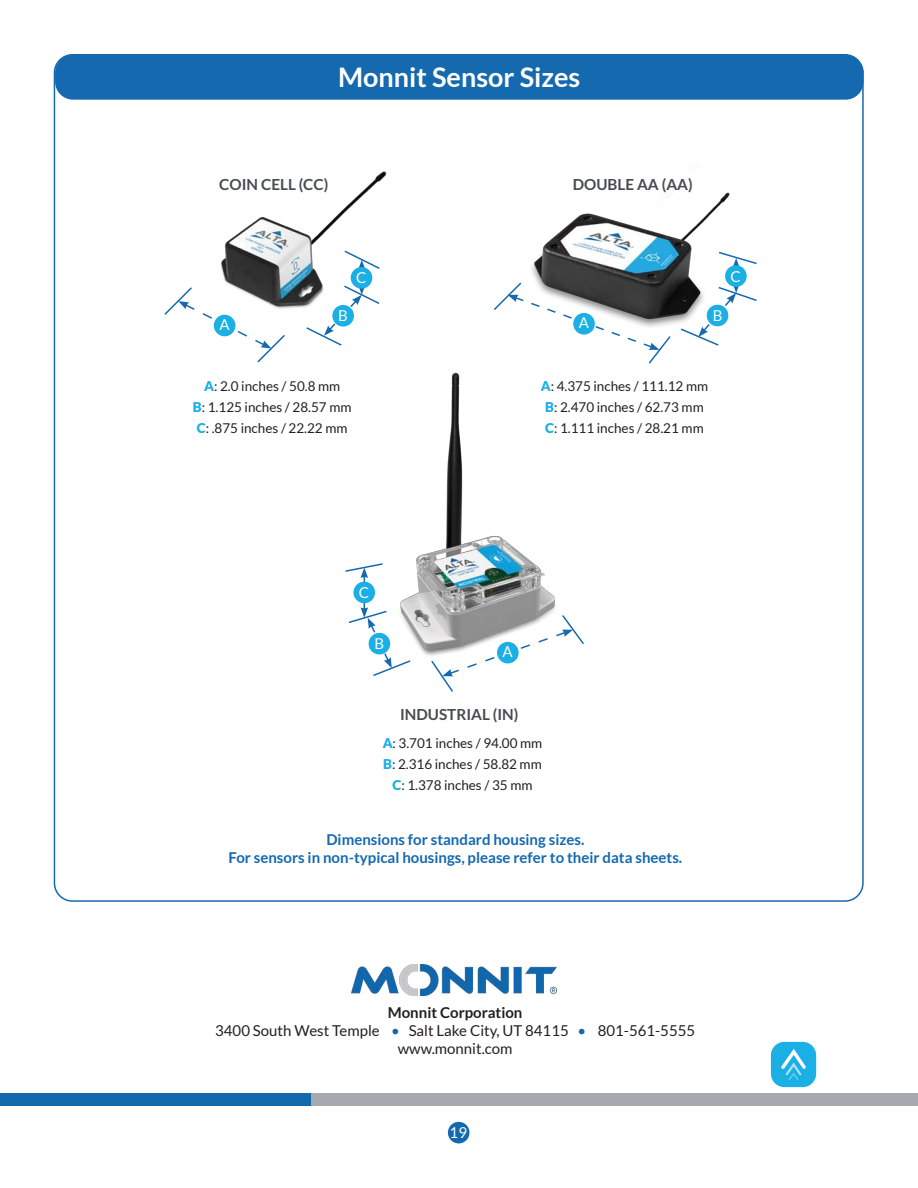
<style>
.page{position:relative;width:918px;height:1188px;background:#fff}
.page>*{position:absolute;margin:0;border:0;box-sizing:border-box;transform-origin:0 0}
.t1{font:700 27px "Lato";color:#fff}
.t2{font:700 15.3px "Lato";color:#484b50}
.t3{font:700 15px "Lato";color:#1469af}
.t4{font:15px "Lato";color:#231f20}
.t5{font:700 15px "Lato";color:#231f20}
.t6{font:15px "Lato";color:#fff}
.t7{font:13.5px "Lato";color:#231f20}
.s1{font-weight:900;color:#1aafe5}
.s2{color:#1468ac}
</style>
<div class="page">
<div style="left:55px;top:55px;width:809px;height:45px;background:#1469af;border-radius:18px"></div>
<div style="left:0;top:1094px;width:918px;height:12px;background:#a6aab0"></div>
<div style="left:0;top:1094px;width:310px;height:12px;background:#1468ac"></div>
<img style="left:352px;top:965px;width:205px;height:31px">
<div style="left:448px;top:1122px;width:21px;height:21px;background:#1469af;border-radius:50%"></div>
<img style="left:221px;top:171px;width:166px;height:138px">
<img style="left:531px;top:192px;width:199px;height:132px">
<img style="left:412px;top:372px;width:143px;height:284px">
<svg style="left:164px;top:286px;width:122px;height:77px"></svg>
<div style="left:214px;top:315px;width:21px;height:21px;background:#1aafe5;border-radius:50%"></div>
<svg style="left:305px;top:249px;width:76px;height:97px"></svg>
<div style="left:332px;top:305px;width:22px;height:22px;background:#1aafe5;border-radius:50%"></div>
<div style="left:351px;top:267px;width:21px;height:22px;background:#1aafe5;border-radius:50%"></div>
<svg style="left:494px;top:281px;width:178px;height:83px"></svg>
<div style="left:573px;top:313px;width:22px;height:22px;background:#1aafe5;border-radius:50%"></div>
<svg style="left:679px;top:251px;width:78px;height:95px"></svg>
<div style="left:707px;top:305px;width:21px;height:21px;background:#1aafe5;border-radius:50%"></div>
<div style="left:725px;top:265px;width:22px;height:22px;background:#1aafe5;border-radius:50%"></div>
<svg style="left:430px;top:614px;width:154px;height:78px"></svg>
<svg style="left:345px;top:563px;width:67px;height:113px"></svg>
<div style="left:771px;top:1042px;width:45px;height:45px;background:#1aafe5;border-radius:14px"></div>
<svg style="left:781px;top:1049px;width:25px;height:31px"></svg>
<p class="t1" style="left:338px;top:61px;width:244px">Monnit Sensor Sizes</p>
<p class="t2" style="left:219px;top:176px;width:110px">COIN CELL (CC)</p>
<p class="t2" style="left:573px;top:176px;width:121px">DOUBLE AA (AA)</p>
<p class="t6" style="left:356px;top:270px;width:12px">C</p>
<p class="t6" style="left:731px;top:268px;width:12px">C</p>
<p class="t6" style="left:219px;top:316px;width:12px">A</p>
<p class="t6" style="left:338px;top:307px;width:11px">B</p>
<p class="t6" style="left:579px;top:315px;width:12px">A</p>
<p class="t6" style="left:713px;top:307px;width:11px">B</p>
<p class="t7" style="left:204px;top:379px;width:138px"><span class="s1">A</span>: 2.0 inches / 50.8 mm</p>
<p class="t7" style="left:193px;top:400px;width:160px"><span class="s1">B</span>: 1.125 inches / 28.57 mm</p>
<p class="t7" style="left:197px;top:421px;width:152px"><span class="s1">C</span>: .875 inches / 22.22 mm</p>
<p class="t7" style="left:541px;top:379px;width:169px"><span class="s1">A</span>: 4.375 inches / 111.12 mm</p>
<p class="t7" style="left:545px;top:400px;width:160px"><span class="s1">B</span>: 2.470 inches / 62.73 mm</p>
<p class="t7" style="left:545px;top:421px;width:160px"><span class="s1">C</span>: 1.111 inches / 28.21 mm</p>
<p class="t6" style="left:359px;top:584px;width:12px">C</p>
<p class="t6" style="left:375px;top:635px;width:11px">B</p>
<p class="t6" style="left:503px;top:643px;width:12px">A</p>
<p class="t2" style="left:400px;top:706px;width:120px">INDUSTRIAL (IN)</p>
<p class="t7" style="left:383px;top:735px;width:161px"><span class="s1">A</span>: 3.701 inches / 94.00 mm</p>
<p class="t7" style="left:383px;top:756px;width:160px"><span class="s1">B</span>: 2.316 inches / 58.82 mm</p>
<p class="t7" style="left:392px;top:777px;width:142px"><span class="s1">C</span>: 1.378 inches / 35 mm</p>
<p class="t3" style="left:326px;top:831px;width:259px">Dimensions for standard housing sizes.</p>
<p class="t3" style="left:228px;top:849px;width:455px">For sensors in non-typical housings, please refer to their data sheets.</p>
<p class="t5" style="left:388px;top:1004px;width:136px">Monnit Corporation</p>
<p class="t4" style="left:215px;top:1022px;width:481px">3400 South West Temple <span class="s2">•</span> Salt Lake City, UT 84115 <span class="s2">•</span> 801-561-5555</p>
<p class="t4" style="left:398px;top:1040px;width:116px">www.monnit.com</p>
<p class="t6" style="left:450px;top:1124px;width:19px">19</p>
</div>
